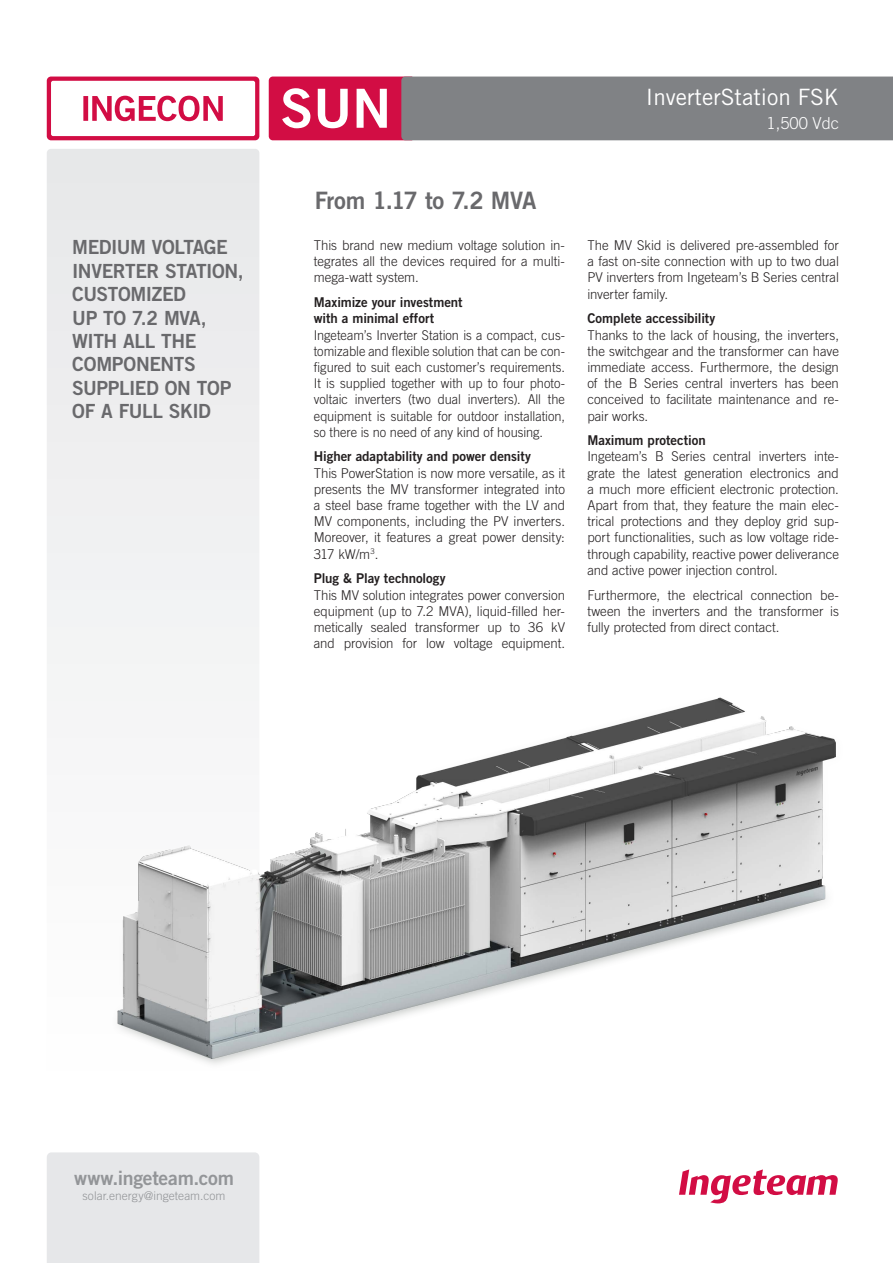
<style>
.page{position:relative;width:893px;height:1263px;background:#fff}
.page>*{position:absolute;margin:0;border:0;box-sizing:border-box;transform-origin:0 0}
.t1{font:54px "Trade Gothic LT Std Bd 2";color:#fff}
.Modelos{font:24px "Trade Gothic LT Std Bd 2";letter-spacing:-.015em;color:#69696c}
.t2{font:22.5px "Trade Gothic LT Std";color:#fff}
.titulo_frase{font:19.5px/23.4px "Trade Gothic LT Std Bd 2";letter-spacing:-.02em;color:#69696c}
.caracteristicas{font:19.5px "Trade Gothic LT Std Bd 2";letter-spacing:-.015em;color:#939598}
.t3{font:300 16.5px "Trade Gothic LT Std";color:#fff}
.TextoGeneral_justifi{font:300 13.5px/16.2px "Trade Gothic LT Std";color:#231f20;text-align:justify}
.TextoGeneral_justifi-2{font:300 13.5px/16.2px "Trade Gothic LT Std";color:#231f20;text-align:justify;scale:.95 1}
.TextoGeneral_justifi-3{font:13.5px/16.2px "Trade Gothic LT Std Bd 2";letter-spacing:-.005em;color:#231f20}
.caracteristicas-2{font:300 12px "Trade Gothic LT Std";color:#939598}
</style>
<div class="page">
<div style="left:47px;top:1152px;width:212px;height:111px;background:#e6e7e9"></div>
<svg style="left:679px;top:1169px;width:159px;height:34px"></svg>
<svg style="left:47px;top:77px;width:212px;height:63px;background:#d31449"></svg>
<div style="left:51px;top:81px;width:204px;height:55px;background:#fff;border-radius:2px"></div>
<div style="left:47px;top:149px;width:212px;height:944px;background:#eeeeef;border-radius:4px"></div>
<svg style="left:83px;top:96px;width:140px;height:25px"></svg>
<svg style="left:269px;top:77px;width:624px;height:63px;background:#916977"></svg>
<img style="left:51px;top:697px;width:785px;height:396px">
<p class="titulo_frase" style="left:72px;top:235px;width:173px">MEDIUM VOLTAGE<br>INVERTER STATION,<br>CUSTOMIZED<br>UP TO 7.2 MVA,<br>WITH ALL THE<br>COMPONENTS<br>SUPPLIED ON TOP<br>OF A FULL SKID</p>
<h1 class="t1" style="left:280px;top:75px;width:112px">SUN</h1>
<p class="t2" style="left:646px;top:83px;width:195px">InverterStation FSK</p>
<p class="t3" style="left:767px;top:113px;width:74px">1,500 Vdc</p>
<p class="Modelos" style="left:315px;top:185px;width:223px">From 1.17 to 7.2 MVA</p>
<p class="TextoGeneral_justifi" style="left:314px;top:237px;width:253px">This brand new medium voltage solution in&shy;tegrates all the devices required for a multi&shy;mega-watt system.</p>
<p class="TextoGeneral_justifi-3" style="left:314px;top:294px;width:150px">Maximize your investment with a minimal effort</p>
<p class="TextoGeneral_justifi-2" style="left:314px;top:326px;width:266px">Ingeteam’s Inverter Station is a compact, cus&shy;tomizable and flexible solution that can be con&shy;figured to suit each customer’s requirements.<br>It is supplied together with up to four photo&shy;voltaic inverters (two dual inverters). All the equipment is suitable for outdoor installation, so there is no need of any kind of housing.</p>
<p class="TextoGeneral_justifi-3" style="left:314px;top:448px;width:219px">Higher adaptability and power density</p>
<p class="TextoGeneral_justifi" style="left:314px;top:465px;width:253px">This PowerStation is now more versatile, as it presents the MV transformer integrated into a steel base frame together with the LV and MV components, including the PV inverters.<br>Moreover, it features a great power density:<br>317 kW/m<sup>3</sup>.</p>
<p class="TextoGeneral_justifi-3" style="left:314px;top:570px;width:133px">Plug &amp; Play technology</p>
<p class="TextoGeneral_justifi" style="left:314px;top:586px;width:253px">This MV solution integrates power conversion equipment (up to 7.2 MVA), liquid-filled her&shy;metically sealed transformer up to 36 kV and provision for low voltage equipment.</p>
<p class="TextoGeneral_justifi" style="left:587px;top:237px;width:253px">The MV Skid is delivered pre-assembled for a fast on-site connection with up to two dual PV inverters from Ingeteam’s B Series central inverter family.</p>
<p class="TextoGeneral_justifi-3" style="left:587px;top:310px;width:130px">Complete accessibility</p>
<p class="TextoGeneral_justifi" style="left:587px;top:326px;width:253px">Thanks to the lack of housing, the inverters, the switchgear and the transformer can have immediate access. Furthermore, the design of the B Series central inverters has been conceived to facilitate maintenance and re&shy;pair works.</p>
<p class="TextoGeneral_justifi-3" style="left:587px;top:432px;width:120px">Maximum protection</p>
<p class="TextoGeneral_justifi" style="left:587px;top:448px;width:253px">Ingeteam’s B Series central inverters inte&shy;grate the latest generation electronics and a much more efficient electronic protection.<br>Apart from that, they feature the main elec&shy;trical protections and they deploy grid sup&shy;port functionalities, such as low voltage ride&shy;through capability, reactive power deliverance and active power injection control.</p>
<p class="TextoGeneral_justifi" style="left:587px;top:586px;width:253px">Furthermore, the electrical connection be&shy;tween the inverters and the transformer is fully protected from direct contact.</p>
<p class="caracteristicas" style="left:74px;top:1166px;width:161px">www.ingeteam.com</p>
<p class="caracteristicas-2" style="left:83px;top:1188px;width:145px">solar.energy@ingeteam.com</p>
</div>
